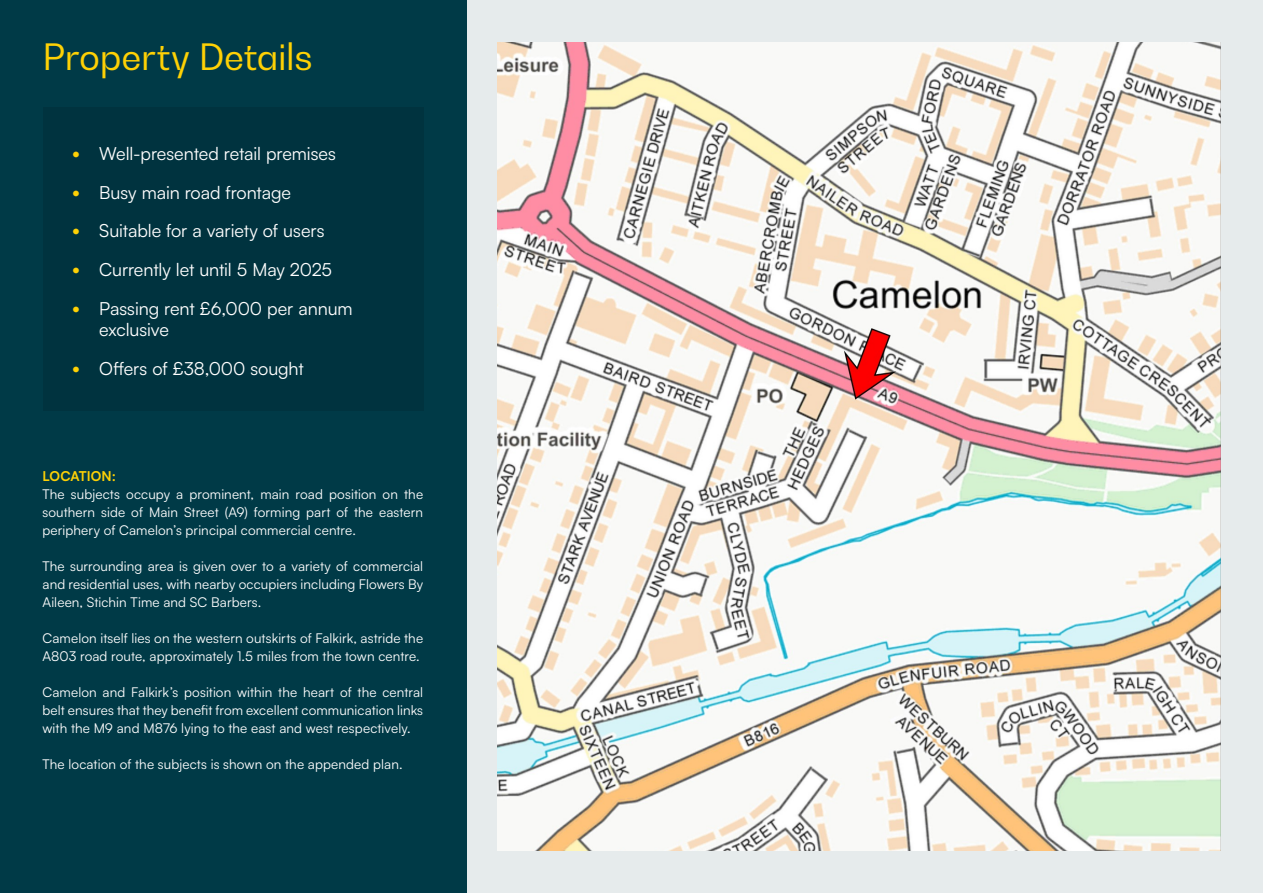
<style>
.page{position:relative;width:1263px;height:893px;background:#fff}
.page>*{position:absolute;margin:0;border:0;box-sizing:border-box;transform-origin:0 0}
.t1{font:36px "Bw Gradual DEMO";letter-spacing:-.01em;color:#fed105}
.t2{font:18px/21.6px "Satoshi";letter-spacing:-.005em;color:#fff}
.Text{font:13.5px/18px "Satoshi";letter-spacing:.01em;color:#fff;text-align:justify}
.Headings{font:700 13.5px "Satoshi";color:#fed105}
.s1{font-size:21px;color:#fed105}
</style>
<div class="page">
<div style="left:0;top:0;width:466px;height:893px;background:#003a47"></div>
<div style="left:43px;top:107px;width:380px;height:303px;background:#00333f"></div>
<div style="left:466px;top:0;width:797px;height:893px;background:#e6ebec"></div>
<img style="left:497px;top:43px;width:723px;height:807px">
<p class="t1" style="left:43px;top:34px;width:272px">Property Details</p>
<p class="t2" style="left:72px;top:142px;width:265px"><span class="s1">•</span> Well-presented retail premises</p>
<p class="t2" style="left:72px;top:181px;width:220px"><span class="s1">•</span> Busy main road frontage</p>
<p class="t2" style="left:72px;top:219px;width:254px"><span class="s1">•</span> Suitable for a variety of users</p>
<p class="t2" style="left:72px;top:258px;width:261px"><span class="s1">•</span> Currently let until 5 May 2025</p>
<p class="t2" style="left:99px;top:297px;width:255px;text-indent:-27px"><span class="s1">•</span> Passing rent £6,000 per annum exclusive</p>
<p class="t2" style="left:72px;top:357px;width:233px"><span class="s1">•</span> Offers of £38,000 sought</p>
<p class="Headings" style="left:43px;top:466px;width:75px">LOCATION:</p>
<p class="Text" style="left:43px;top:484px;width:382px">The subjects occupy a prominent, main road position on the southern side of Main Street (A9) forming part of the eastern periphery of Camelon’s principal commercial centre.</p>
<p class="Text" style="left:43px;top:556px;width:382px">The surrounding area is given over to a variety of commercial and residential uses, with nearby occupiers including Flowers By Aileen, Stichin Time and SC Barbers.</p>
<p class="Text" style="left:43px;top:628px;width:382px">Camelon itself lies on the western outskirts of Falkirk, astride the<br>A803 road route, approximately 1.5 miles from the town centre.</p>
<p class="Text" style="left:43px;top:682px;width:382px">Camelon and Falkirk’s position within the heart of the central belt ensures that they benefit from excellent communication links with the M9 and M876 lying to the east and west respectively.</p>
<p class="Text" style="left:43px;top:754px;width:361px">The location of the subjects is shown on the appended plan.</p>
</div>
